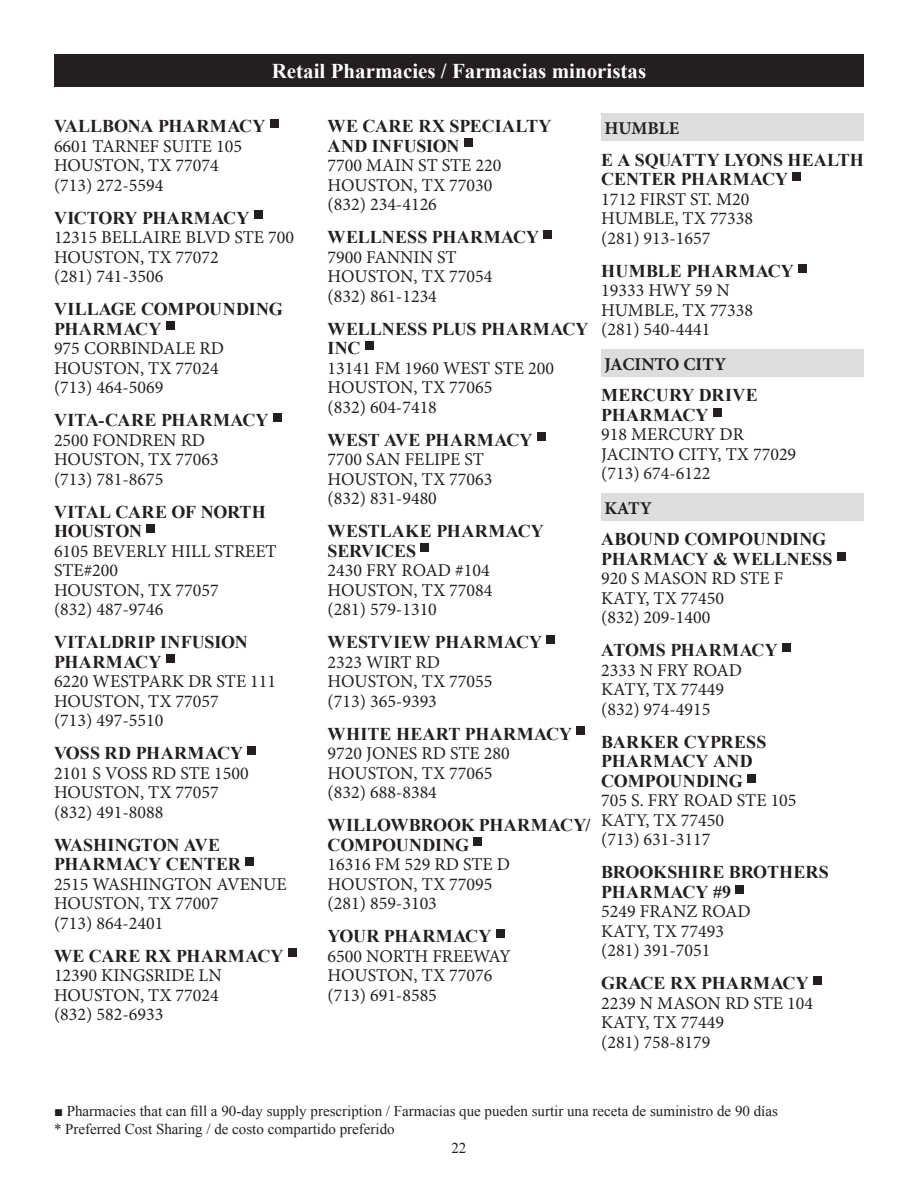
<style>
.page{position:relative;width:918px;height:1188px;background:#fff}
.page>*{position:absolute;margin:0;border:0;box-sizing:border-box;transform-origin:0 0}
.t1{font:700 21px "Times New Roman";color:#fff}
.Listings___Last_Line_in_Address{font:18px/19.5px "Minion Pro";color:#231f20}
.Listings___Pharmacy_Name{font:700 18px/19.5px "Times New Roman";letter-spacing:.005em;color:#231f20}
.Listings___Pharmacy_Name-2{font:700 18px/19.5px "Times New Roman";letter-spacing:-.015em;color:#231f20}
.Listings___CITY_Gray_subheads{font:700 18px "Minion Pro";color:#231f20}
.Listings___Pharmacy_Name-3{font:700 18px "Times New Roman";letter-spacing:.025em;color:#231f20}
.t2{font:15px "Times New Roman";color:#231f20}
</style>
<div class="page">
<div style="left:54px;top:54px;width:810px;height:32px;background:#231f20"></div>
<div style="left:270px;top:119px;width:8px;height:9px;background:#231f20"></div>
<div style="left:254px;top:211px;width:8px;height:8px;background:#231f20"></div>
<div style="left:166px;top:322px;width:8px;height:8px;background:#231f20"></div>
<div style="left:273px;top:413px;width:8px;height:9px;background:#231f20"></div>
<div style="left:147px;top:524px;width:8px;height:9px;background:#231f20"></div>
<div style="left:166px;top:655px;width:8px;height:8px;background:#231f20"></div>
<div style="left:248px;top:746px;width:8px;height:9px;background:#231f20"></div>
<div style="left:245px;top:857px;width:9px;height:9px;background:#231f20"></div>
<div style="left:288px;top:949px;width:8px;height:8px;background:#231f20"></div>
<div style="left:464px;top:139px;width:8px;height:8px;background:#231f20"></div>
<div style="left:544px;top:230px;width:8px;height:9px;background:#231f20"></div>
<div style="left:365px;top:341px;width:8px;height:9px;background:#231f20"></div>
<div style="left:537px;top:433px;width:8px;height:8px;background:#231f20"></div>
<div style="left:421px;top:544px;width:8px;height:8px;background:#231f20"></div>
<div style="left:547px;top:635px;width:8px;height:9px;background:#231f20"></div>
<div style="left:577px;top:727px;width:8px;height:8px;background:#231f20"></div>
<div style="left:474px;top:838px;width:8px;height:8px;background:#231f20"></div>
<div style="left:496px;top:929px;width:8px;height:9px;background:#231f20"></div>
<div style="left:601px;top:113px;width:263px;height:28px;background:#dcdddf"></div>
<div style="left:601px;top:349px;width:263px;height:28px;background:#dcdddf"></div>
<div style="left:601px;top:493px;width:263px;height:28px;background:#dcdddf"></div>
<div style="left:793px;top:173px;width:8px;height:8px;background:#231f20"></div>
<div style="left:798px;top:264px;width:9px;height:8px;background:#231f20"></div>
<div style="left:713px;top:408px;width:8px;height:8px;background:#231f20"></div>
<div style="left:837px;top:552px;width:8px;height:8px;background:#231f20"></div>
<div style="left:782px;top:644px;width:9px;height:8px;background:#231f20"></div>
<div style="left:747px;top:774px;width:9px;height:8px;background:#231f20"></div>
<div style="left:736px;top:885px;width:8px;height:8px;background:#231f20"></div>
<div style="left:813px;top:977px;width:9px;height:8px;background:#231f20"></div>
<p class="t1" style="left:272px;top:56px;width:376px">Retail Pharmacies / Farmacias minoristas</p>
<p class="Listings___Pharmacy_Name" style="left:54px;top:116px;width:213px">VALLBONA PHARMACY</p>
<p class="Listings___Last_Line_in_Address" style="left:54px;top:136px;width:190px">6601 TARNEF SUITE 105<br>HOUSTON, TX 77074 (713) 272-5594</p>
<p class="Listings___Pharmacy_Name" style="left:54px;top:207px;width:197px">VICTORY PHARMACY</p>
<p class="Listings___Last_Line_in_Address" style="left:54px;top:228px;width:242px">12315 BELLAIRE BLVD STE 700<br>HOUSTON, TX 77072<br>(281) 741-3506</p>
<p class="Listings___Pharmacy_Name" style="left:54px;top:299px;width:230px">VILLAGE COMPOUNDING<br>PHARMACY</p>
<p class="Listings___Last_Line_in_Address" style="left:54px;top:339px;width:172px">975 CORBINDALE RD<br>HOUSTON, TX 77024 (713) 464-5069</p>
<p class="Listings___Pharmacy_Name" style="left:54px;top:410px;width:216px">VITA-CARE PHARMACY</p>
<p class="Listings___Last_Line_in_Address" style="left:54px;top:430px;width:166px">2500 FONDREN RD<br>HOUSTON, TX 77063 (713) 781-8675</p>
<p class="Listings___Pharmacy_Name-2" style="left:54px;top:501px;width:213px">VITAL CARE OF NORTH<br>HOUSTON</p>
<p class="Listings___Last_Line_in_Address" style="left:54px;top:541px;width:224px">6105 BEVERLY HILL STREET<br>STE#200<br>HOUSTON, TX 77057<br>(832) 487-9746</p>
<p class="Listings___Pharmacy_Name" style="left:54px;top:632px;width:195px">VITALDRIP INFUSION<br>PHARMACY</p>
<p class="Listings___Last_Line_in_Address" style="left:54px;top:672px;width:224px">6220 WESTPARK DR STE 111<br>HOUSTON, TX 77057<br>(713) 497-5510</p>
<p class="Listings___Pharmacy_Name" style="left:54px;top:743px;width:191px">VOSS RD PHARMACY</p>
<p class="Listings___Last_Line_in_Address" style="left:54px;top:763px;width:196px">2101 S VOSS RD STE 1500<br>HOUSTON, TX 77057 (832) 491-8088</p>
<p class="Listings___Pharmacy_Name" style="left:54px;top:834px;width:188px">WASHINGTON AVE<br>PHARMACY CENTER</p>
<p class="Listings___Last_Line_in_Address" style="left:54px;top:874px;width:234px">2515 WASHINGTON AVENUE<br>HOUSTON, TX 77007<br>(713) 864-2401</p>
<p class="Listings___Pharmacy_Name-3" style="left:54px;top:943px;width:231px">WE CARE RX PHARMACY</p>
<p class="Listings___Last_Line_in_Address" style="left:54px;top:966px;width:169px">12390 KINGSRIDE LN<br>HOUSTON, TX 77024 (832) 582-6933</p>
<p class="Listings___Pharmacy_Name" style="left:328px;top:116px;width:225px">WE CARE RX SPECIALTY<br>AND INFUSION</p>
<p class="Listings___Last_Line_in_Address" style="left:328px;top:156px;width:175px">7700 MAIN ST STE 220<br>HOUSTON, TX 77030 (832) 234-4126</p>
<p class="Listings___Pharmacy_Name" style="left:328px;top:227px;width:213px">WELLNESS PHARMACY</p>
<p class="Listings___Last_Line_in_Address" style="left:328px;top:247px;width:166px">7900 FANNIN ST<br>HOUSTON, TX 77054 (832) 861-1234</p>
<p class="Listings___Pharmacy_Name" style="left:328px;top:318px;width:262px">WELLNESS PLUS PHARMACY<br>INC</p>
<p class="Listings___Last_Line_in_Address" style="left:328px;top:358px;width:228px">13141 FM 1960 WEST STE 200<br>HOUSTON, TX 77065<br>(832) 604-7418</p>
<p class="Listings___Pharmacy_Name" style="left:328px;top:429px;width:206px">WEST AVE PHARMACY</p>
<p class="Listings___Last_Line_in_Address" style="left:328px;top:450px;width:166px">7700 SAN FELIPE ST<br>HOUSTON, TX 77063 (832) 831-9480</p>
<p class="Listings___Pharmacy_Name" style="left:328px;top:521px;width:218px">WESTLAKE PHARMACY<br>SERVICES</p>
<p class="Listings___Last_Line_in_Address" style="left:328px;top:561px;width:166px">2430 FRY ROAD #104<br>HOUSTON, TX 77084 (281) 579-1310</p>
<p class="Listings___Pharmacy_Name" style="left:328px;top:632px;width:216px">WESTVIEW PHARMACY</p>
<p class="Listings___Last_Line_in_Address" style="left:328px;top:652px;width:166px">2323 WIRT RD<br>HOUSTON, TX 77055 (713) 365-9393</p>
<p class="Listings___Pharmacy_Name" style="left:328px;top:723px;width:246px">WHITE HEART PHARMACY</p>
<p class="Listings___Last_Line_in_Address" style="left:328px;top:744px;width:184px">9720 JONES RD STE 280<br>HOUSTON, TX 77065 (832) 688-8384</p>
<p class="Listings___Pharmacy_Name" style="left:328px;top:815px;width:264px">WILLOWBROOK PHARMACY/<br>COMPOUNDING</p>
<p class="Listings___Last_Line_in_Address" style="left:328px;top:855px;width:184px">16316 FM 529 RD STE D<br>HOUSTON, TX 77095 (281) 859-3103</p>
<p class="Listings___Pharmacy_Name" style="left:328px;top:926px;width:165px">YOUR PHARMACY</p>
<p class="Listings___Last_Line_in_Address" style="left:328px;top:946px;width:185px">6500 NORTH FREEWAY<br>HOUSTON, TX 77076 (713) 691-8585</p>
<p class="Listings___CITY_Gray_subheads" style="left:604px;top:116px;width:76px">HUMBLE</p>
<p class="Listings___Pharmacy_Name" style="left:601px;top:150px;width:264px">E A SQUATTY LYONS HEALTH<br>CENTER PHARMACY</p>
<p class="Listings___Last_Line_in_Address" style="left:601px;top:190px;width:154px">1712 FIRST ST. M20<br>HUMBLE, TX 77338 (281) 913-1657</p>
<p class="Listings___Pharmacy_Name" style="left:601px;top:261px;width:194px">HUMBLE PHARMACY</p>
<p class="Listings___Last_Line_in_Address" style="left:601px;top:281px;width:154px">19333 HWY 59 N<br>HUMBLE, TX 77338 (281) 540-4441</p>
<p class="Listings___CITY_Gray_subheads" style="left:604px;top:352px;width:123px">JACINTO CITY</p>
<p class="Listings___Pharmacy_Name" style="left:601px;top:385px;width:158px">MERCURY DRIVE<br>PHARMACY</p>
<p class="Listings___Last_Line_in_Address" style="left:601px;top:425px;width:197px">918 MERCURY DR<br>JACINTO CITY, TX 77029 (713) 674-6122</p>
<p class="Listings___CITY_Gray_subheads" style="left:604px;top:496px;width:49px">KATY</p>
<p class="Listings___Pharmacy_Name" style="left:601px;top:529px;width:233px">ABOUND COMPOUNDING<br>PHARMACY &amp; WELLNESS</p>
<p class="Listings___Last_Line_in_Address" style="left:601px;top:569px;width:184px">920 S MASON RD STE F<br>KATY, TX 77450<br>(832) 209-1400</p>
<p class="Listings___Pharmacy_Name" style="left:601px;top:640px;width:178px">ATOMS PHARMACY</p>
<p class="Listings___Last_Line_in_Address" style="left:601px;top:661px;width:143px">2333 N FRY ROAD<br>KATY, TX 77449 (832) 974-4915</p>
<p class="Listings___Pharmacy_Name" style="left:601px;top:732px;width:167px">BARKER CYPRESS<br>PHARMACY AND<br>COMPOUNDING</p>
<p class="Listings___Last_Line_in_Address" style="left:601px;top:791px;width:197px">705 S. FRY ROAD STE 105<br>KATY, TX 77450<br>(713) 631-3117</p>
<p class="Listings___Pharmacy_Name" style="left:601px;top:862px;width:229px">BROOKSHIRE BROTHERS<br>PHARMACY #9</p>
<p class="Listings___Last_Line_in_Address" style="left:601px;top:902px;width:151px">5249 FRANZ ROAD<br>KATY, TX 77493 (281) 391-7051</p>
<p class="Listings___Pharmacy_Name" style="left:601px;top:973px;width:209px">GRACE RX PHARMACY</p>
<p class="Listings___Last_Line_in_Address" style="left:601px;top:994px;width:213px">2239 N MASON RD STE 104<br>KATY, TX 77449<br>(281) 758-8179</p>
<p class="t2" style="left:54px;top:1101px;width:725px">■ Pharmacies that can fill a 90-day supply prescription / Farmacias que pueden surtir una receta de suministro de 90 días</p>
<p class="t2" style="left:54px;top:1119px;width:342px">* Preferred Cost Sharing / de costo compartido preferido</p>
<p class="t2" style="left:452px;top:1138px;width:16px">22</p>
</div>
